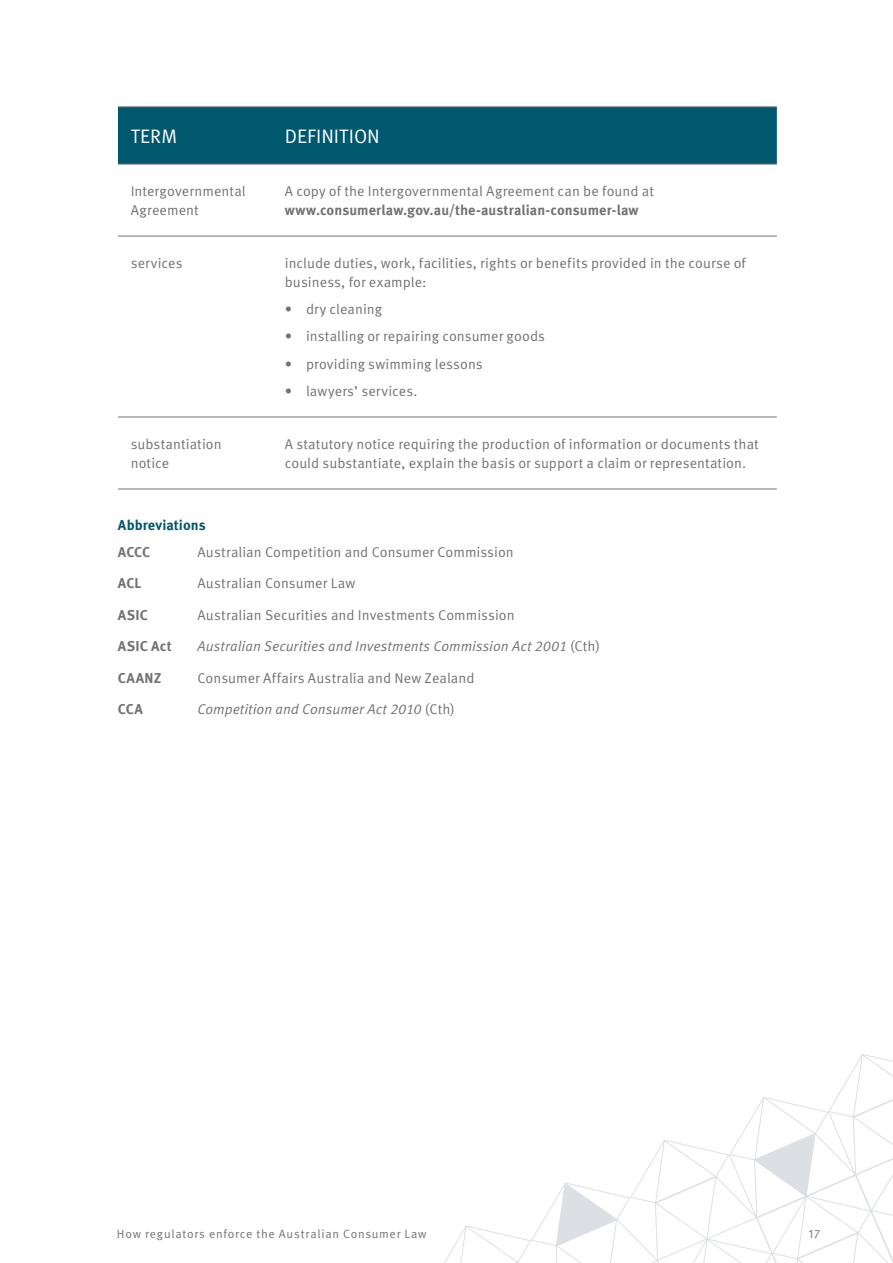
<style>
.page{position:relative;width:893px;height:1263px;background:#fff}
.page>*{position:absolute;margin:0;border:0;box-sizing:border-box;transform-origin:0 0}
.t1{font:19.5px "Meta OT";color:#fff}
.t2{font:14.25px/18.8px "Meta OT";color:#717271}
.t3{font:italic 14.25px "Meta OT";color:#717271}
.t4{font:700 14.25px "Meta OT";letter-spacing:.005em;color:#717271}
.t5{font:700 14.25px "Meta OT";letter-spacing:.005em;color:#00586f}
.t6{font:12px "Meta OT";letter-spacing:.065em;color:#717271}
.s1{font-style:normal}
</style>
<div class="page">
<svg style="left:444px;top:1054px;width:449px;height:209px"></svg>
<div style="left:118px;top:108px;width:659px;height:56px;background:#00586f"></div>
<hr style="left:118px;top:107px;width:659px;height:1px;background:#717271">
<hr style="left:118px;top:164px;width:659px;height:1px;background:#717271">
<hr style="left:118px;top:236px;width:659px;height:1px;background:#717271">
<hr style="left:118px;top:489px;width:659px;height:1px;background:#717271">
<hr style="left:118px;top:417px;width:659px;height:1px;background:#717271">
<h1 class="t1" style="left:131px;top:129px;width:48px">TERM</h1>
<h1 class="t1" style="left:285px;top:129px;width:97px">DEFINITION</h1>
<p class="t2" style="left:131px;top:183px;width:116px">Intergovernmental<br>Agreement</p>
<p class="t2" style="left:285px;top:183px;width:371px">A copy of the Intergovernmental Agreement can be found at</p>
<p class="t4" style="left:285px;top:205px;width:355px">www.consumerlaw.gov.au/the-australian-consumer-law</p>
<p class="t2" style="left:131px;top:255px;width:53px">services</p>
<p class="t2" style="left:285px;top:255px;width:463px">include duties, work, facilities, rights or benefits provided in the course of business, for example:</p>
<p class="t2" style="left:285px;top:301px;width:99px">• dry cleaning</p>
<p class="t2" style="left:285px;top:328px;width:262px">• installing or repairing consumer goods</p>
<p class="t2" style="left:285px;top:355px;width:199px">• providing swimming lessons</p>
<p class="t2" style="left:285px;top:383px;width:134px">• lawyers’ services.</p>
<p class="t2" style="left:131px;top:436px;width:92px">substantiation notice</p>
<p class="t2" style="left:285px;top:436px;width:475px">A statutory notice requiring the production of information or documents that could substantiate, explain the basis or support a claim or representation.</p>
<p class="t5" style="left:118px;top:519px;width:89px">Abbreviations</p>
<p class="t4" style="left:118px;top:547px;width:34px">ACCC</p>
<p class="t2" style="left:197px;top:544px;width:318px">Australian Competition and Consumer Commission</p>
<p class="t4" style="left:118px;top:578px;width:25px">ACL</p>
<p class="t2" style="left:197px;top:575px;width:159px">Australian Consumer Law</p>
<p class="t4" style="left:118px;top:610px;width:32px">ASIC</p>
<p class="t2" style="left:197px;top:607px;width:319px">Australian Securities and Investments Commission</p>
<p class="t4" style="left:118px;top:641px;width:55px">ASIC Act</p>
<p class="t3" style="left:197px;top:641px;width:404px">Australian Securities and Investments Commission Act 2001 <span class="s1">(Cth)</span></p>
<p class="t4" style="left:118px;top:673px;width:45px">CAANZ</p>
<p class="t2" style="left:197px;top:670px;width:279px">Consumer Affairs Australia and New Zealand</p>
<p class="t4" style="left:118px;top:704px;width:26px">CCA</p>
<p class="t3" style="left:197px;top:704px;width:259px">Competition and Consumer Act 2010 <span class="s1">(Cth)</span></p>
<p class="t6" style="left:117px;top:1230px;width:311px">How regulators enforce the Australian Consumer Law</p>
<p class="t6" style="left:808px;top:1230px;width:13px">17</p>
</div>
